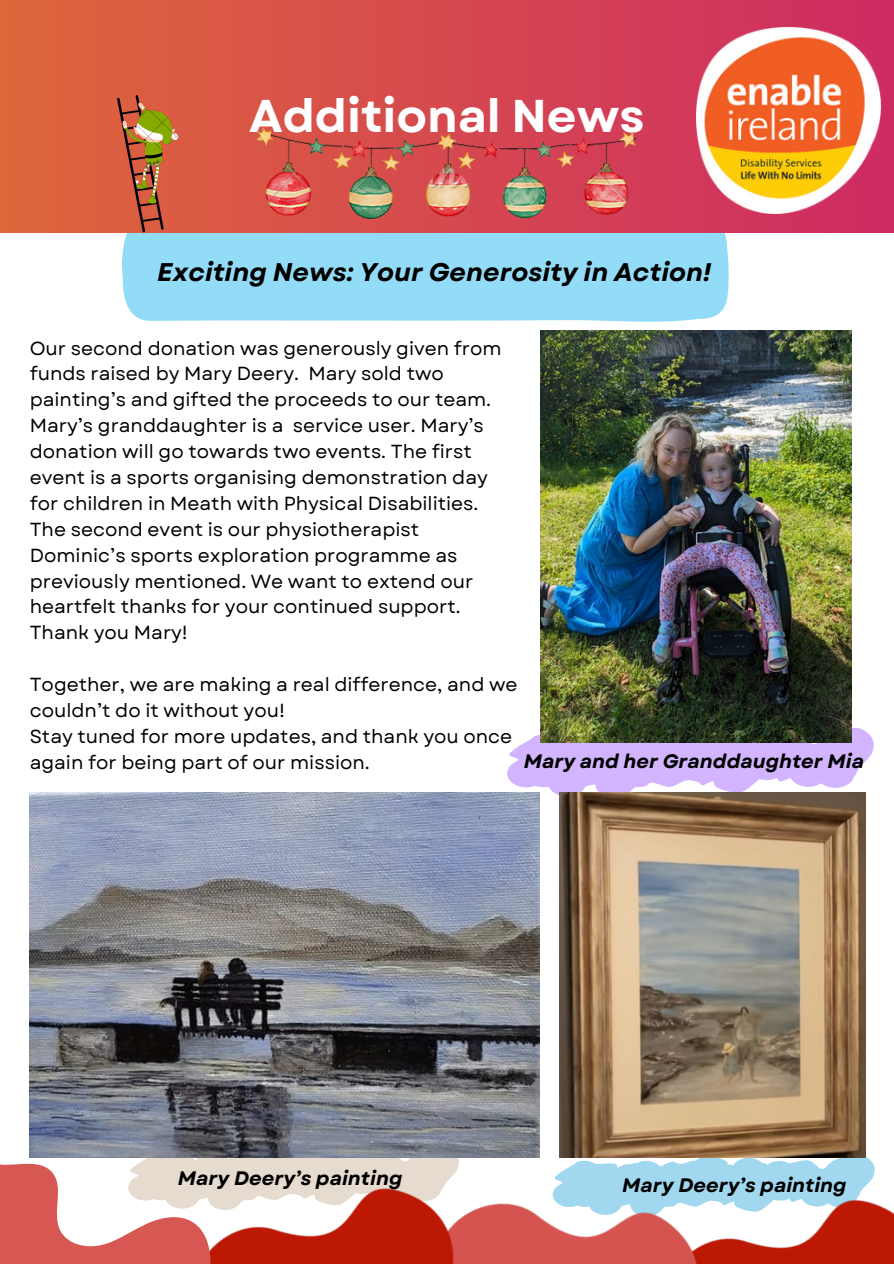
<style>
.page{position:relative;width:894px;height:1264px;background:#fff}
.page>*{position:absolute;margin:0;border:0;box-sizing:border-box;transform-origin:0 0}
.t1{font:700 45.9px "Garet";color:#fff}
.t2{font:italic 700 25.5px "Garet";color:#000}
.t3{font:italic 700 19.5px "Garet";color:#000}
.t4{font:18.9px/25.8px "Garet";color:#000}
</style>
<div class="page">
<div style="left:122px;top:233px;width:607px;height:89px;background:#93dcf7"></div>
<div style="left:0;top:0;width:893px;height:233px;background:linear-gradient(to right,#de673b,#ce2b63)"></div>
<img style="left:695px;top:27px;width:185px;height:187px">
<img style="left:796px;top:1103px;width:97px;height:160px">
<img style="left:582px;top:1157px;width:214px;height:106px">
<img style="left:211px;top:1091px;width:371px;height:172px">
<svg style="left:0;top:1122px;width:211px;height:141px"></svg>
<img style="left:117px;top:96px;width:61px;height:137px">
<img style="left:256px;top:129px;width:380px;height:90px">
<svg style="left:507px;top:727px;width:366px;height:60px;background:#d3baf9"></svg>
<img style="left:30px;top:792px;width:509px;height:365px">
<img style="left:540px;top:330px;width:311px;height:412px">
<img style="left:559px;top:792px;width:305px;height:365px">
<p class="t1" style="left:249px;top:82px;width:396px">Additional News</p>
<p class="t2" style="left:157px;top:254px;width:555px">Exciting News: Your Generosity in Action!</p>
<h1 class="t4" style="left:30px;top:335px;width:473px">Our second donation was generously given from funds raised by Mary Deery. Mary sold two painting’s and gifted the proceeds to our team.<br>Mary’s granddaughter is a service user. Mary’s donation will go towards two events. The first event is a sports organising demonstration day for children in Meath with Physical Disabilities.<br>The second event is our physiotherapist Dominic’s sports exploration programme as previously mentioned. We want to extend our heartfelt thanks for your continued support.<br>Thank you Mary!</h1>
<p class="t4" style="left:30px;top:671px;width:489px">Together, we are making a real difference, and we couldn’t do it without you!</p>
<p class="t4" style="left:30px;top:723px;width:484px">Stay tuned for more updates, and thank you once again for being part of our mission.</p>
<p class="t3" style="left:523px;top:747px;width:342px">Mary and her Granddaughter Mia</p>
<h2 class="t3" style="left:178px;top:1164px;width:226px">Mary Deery’s painting</h2>
<p class="t3" style="left:622px;top:1171px;width:226px">Mary Deery’s painting</p>
</div>
